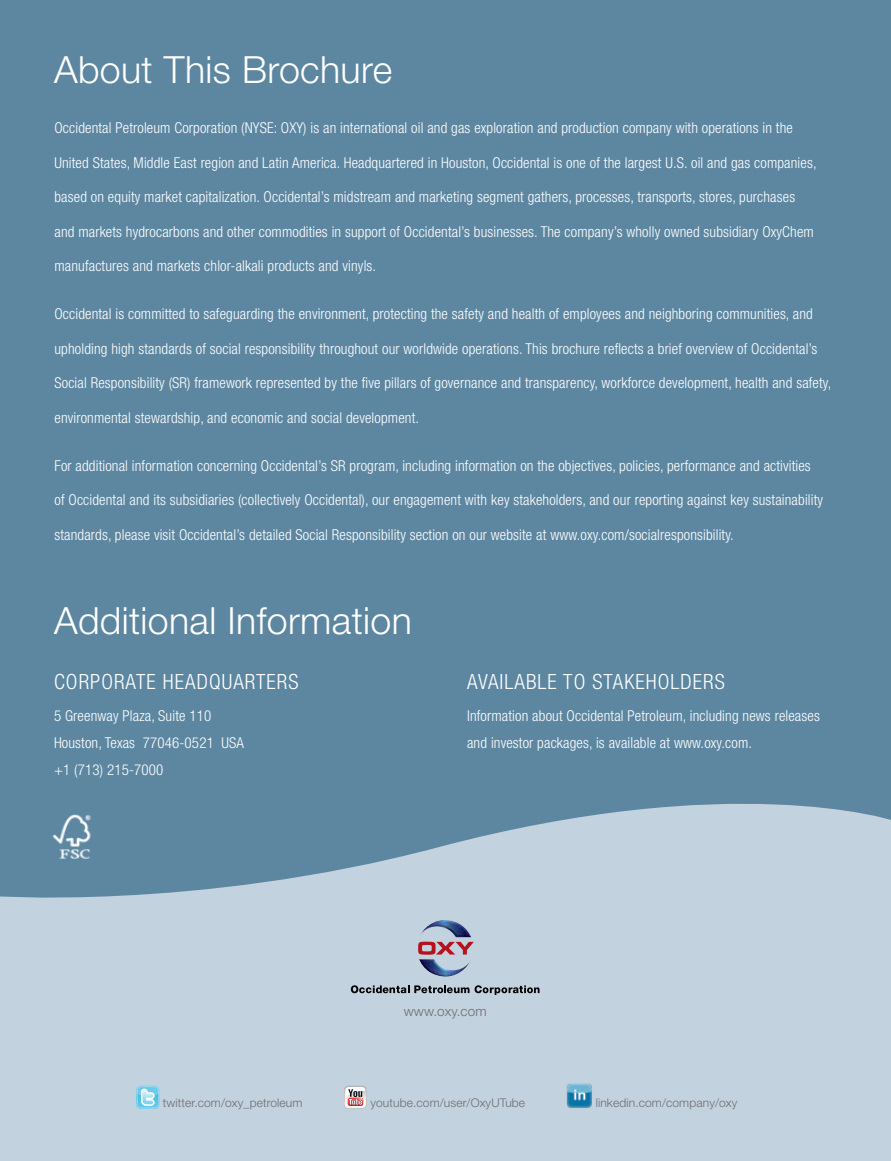
<style>
.page{position:relative;width:891px;height:1161px;background:#fff}
.page>*{position:absolute;margin:0;border:0;box-sizing:border-box;transform-origin:0 0}
.t1{font:300 37.5px "Helvetica Neue";letter-spacing:.01em;color:#fff}
.t2{font:300 condensed 21px "Helvetica Neue";letter-spacing:.05em;color:#fff}
.t3{font:300 condensed 15px/27px "Helvetica Neue";letter-spacing:.01em;color:#fff}
.t4{font:300 13.5px "Helvetica Neue";letter-spacing:.01em;color:#6d6e71}
.t5{font:300 12px "Helvetica Neue";letter-spacing:.01em;color:#6d6e71}
</style>
<div class="page">
<div style="left:0;top:0;width:891px;height:911px;background:#5d87a1"></div>
<svg style="left:0;top:804px;width:891px;height:357px;background:#b6c8d7"></svg>
<img style="left:419px;top:920px;width:52px;height:57px">
<svg style="left:418px;top:942px;width:56px;height:13px"></svg>
<svg style="left:351px;top:985px;width:118px;height:8px"></svg>
<svg style="left:475px;top:985px;width:65px;height:10px"></svg>
<svg style="left:136px;top:1086px;width:23px;height:23px"></svg>
<svg style="left:344px;top:1086px;width:23px;height:23px"></svg>
<svg style="left:344px;top:1086px;width:23px;height:22px"></svg>
<svg style="left:345px;top:1086px;width:21px;height:22px"></svg>
<img style="left:567px;top:1083px;width:25px;height:26px">
<img style="left:49px;top:813px;width:46px;height:47px">
<h1 class="t1" style="left:54px;top:47px;width:340px">About This Brochure</h1>
<p class="t3" style="left:54px;top:115px;width:740px">Occidental Petroleum Corporation (NYSE: OXY) is an international oil and gas exploration and production company with operations in the</p>
<p class="t3" style="left:54px;top:149px;width:764px">United States, Middle East region and Latin America. Headquartered in Houston, Occidental is one of the largest U.S. oil and gas companies,</p>
<p class="t3" style="left:54px;top:184px;width:742px">based on equity market capitalization. Occidental’s midstream and marketing segment gathers, processes, transports, stores, purchases</p>
<p class="t3" style="left:54px;top:218px;width:761px">and markets hydrocarbons and other commodities in support of Occidental’s businesses. The company’s wholly owned subsidiary OxyChem</p>
<p class="t3" style="left:54px;top:253px;width:323px">manufactures and markets chlor-alkali products and vinyls.</p>
<p class="t3" style="left:54px;top:301px;width:760px">Occidental is committed to safeguarding the environment, protecting the safety and health of employees and neighboring communities, and</p>
<p class="t3" style="left:54px;top:335px;width:764px">upholding high standards of social responsibility throughout our worldwide operations. This brochure reflects a brief overview of Occidental’s</p>
<p class="t3" style="left:54px;top:370px;width:778px">Social Responsibility (SR) framework represented by the five pillars of governance and transparency, workforce development, health and safety,</p>
<p class="t3" style="left:54px;top:404px;width:366px">environmental stewardship, and economic and social development.</p>
<p class="t3" style="left:54px;top:452px;width:758px">For additional information concerning Occidental’s SR program, including information on the objectives, policies, performance and activities</p>
<p class="t3" style="left:54px;top:487px;width:770px">of Occidental and its subsidiaries (collectively Occidental), our engagement with key stakeholders, and our reporting against key sustainability</p>
<p class="t3" style="left:54px;top:521px;width:681px">standards, please visit Occidental’s detailed Social Responsibility section on our website at www.oxy.com/socialresponsibility.</p>
<h1 class="t1" style="left:54px;top:598px;width:359px">Additional Information</h1>
<h2 class="t2" style="left:54px;top:669px;width:246px">CORPORATE HEADQUARTERS</h2>
<p class="t3" style="left:54px;top:702px;width:192px">5 Greenway Plaza, Suite 110<br>Houston, Texas 77046-0521 USA +1 (713) 215-7000</p>
<h2 class="t2" style="left:467px;top:669px;width:259px">AVAILABLE TO STAKEHOLDERS</h2>
<p class="t3" style="left:467px;top:702px;width:354px">Information about Occidental Petroleum, including news releases and investor packages, is available at www.oxy.com.</p>
<p class="t4" style="left:404px;top:1003px;width:84px">www.oxy.com</p>
<p class="t5" style="left:163px;top:1096px;width:141px">twitter.com/oxy_petroleum</p>
<p class="t5" style="left:370px;top:1096px;width:156px">youtube.com/user/OxyUTube</p>
<p class="t5" style="left:596px;top:1096px;width:143px">linkedin.com/company/oxy</p>
</div>
